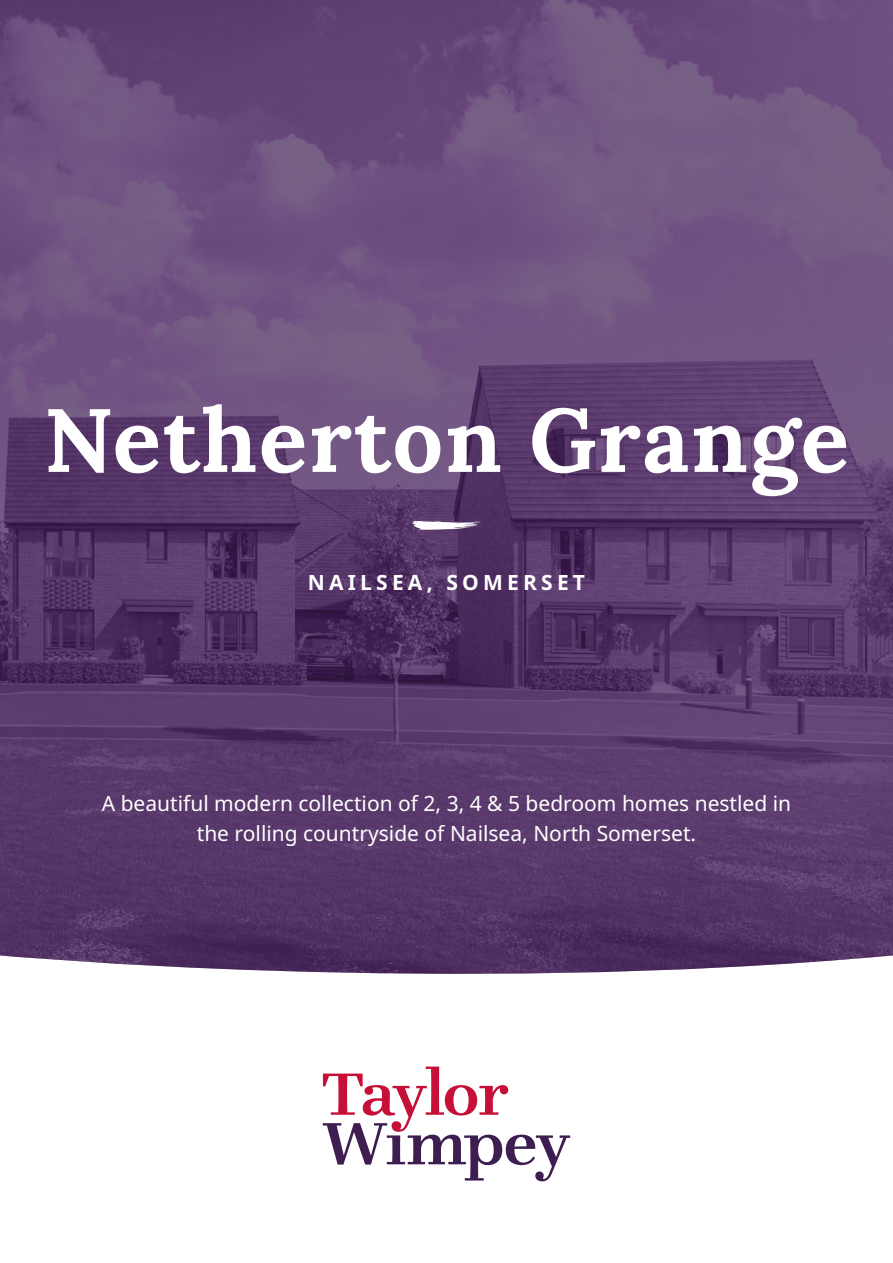
<style>
.page{position:relative;width:893px;height:1263px;background:#fff}
.page>*{position:absolute;margin:0;border:0;box-sizing:border-box;transform-origin:0 0}
.t1{font:700 89.55px "Lora";letter-spacing:.02em;color:#fff}
.t2{font:21px/30px "Noto Sans";color:#fff;text-align:center}
.t3{font:700 21px "Noto Sans";letter-spacing:.2em;color:#fff}
</style>
<div class="page">
<img style="left:0;top:0;width:893px;height:974px">
<svg style="left:323px;top:1066px;width:247px;height:115px"></svg>
<svg style="left:412px;top:521px;width:69px;height:9px"></svg>
<h1 class="t1" style="left:44px;top:364px;width:806px">Netherton Grange</h1>
<p class="t3" style="left:308px;top:567px;width:279px">NAILSEA, SOMERSET</p>
<p class="t2" style="left:102px;top:789px;width:691px">A beautiful modern collection of 2, 3, 4 &amp; 5 bedroom homes nestled in the rolling countryside of Nailsea, North Somerset.</p>
</div>
